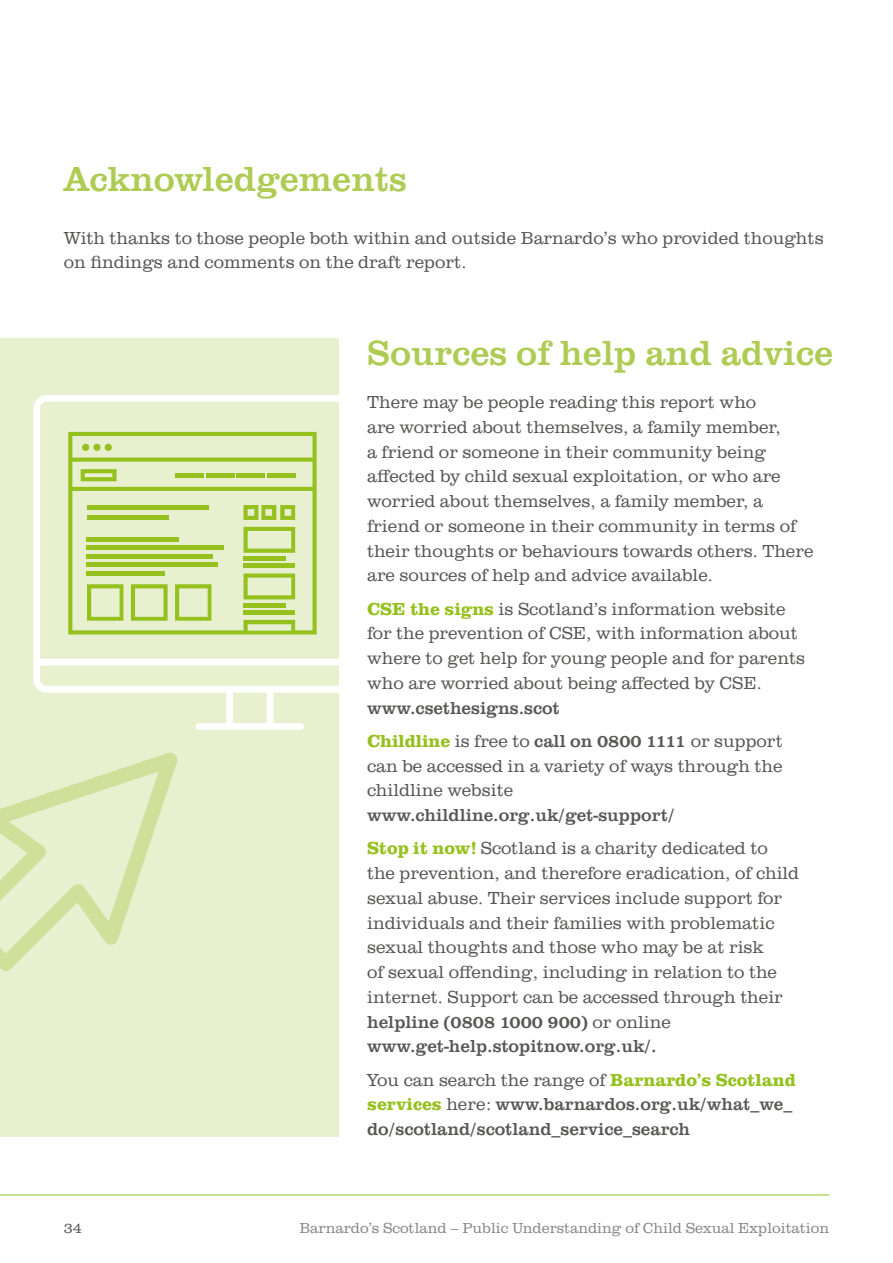
<style>
.page{position:relative;width:893px;height:1263px;background:#fff}
.page>*{position:absolute;margin:0;border:0;box-sizing:border-box;transform-origin:0 0}
.t1{font:36px "URW Clarendon TOT";color:#aecc53}
.t2{font:300 18px/24.8px "URW Clarendon TOT";color:#575756}
.t3{font:18px/33.3px "URW Clarendon TOT";color:#575756}
.t4{font:300 15px "URW Clarendon TOT";color:#878787}
.t5{font:300 15px "URW Clarendon TOT";color:#575756}
.s1{font-weight:700;color:#95c11f}
.s2{font-weight:300}
.s3{font-weight:400}
</style>
<div class="page">
<hr style="left:0;top:1194px;width:829px;height:1px;background:#95c11f">
<div style="left:0;top:338px;width:338px;height:799px;background:#e8f0d0"></div>
<svg style="left:33px;top:395px;width:306px;height:335px"></svg>
<svg style="left:0;top:752px;width:178px;height:219px"></svg>
<svg style="left:68px;top:432px;width:249px;height:202px"></svg>
<hr style="left:87px;top:505px;width:122px;height:4px;background:#95c11f">
<hr style="left:87px;top:516px;width:82px;height:4px;background:#95c11f">
<hr style="left:86px;top:537px;width:93px;height:4px;background:#95c11f">
<hr style="left:86px;top:554px;width:127px;height:4px;background:#95c11f">
<hr style="left:86px;top:563px;width:132px;height:4px;background:#95c11f">
<hr style="left:86px;top:571px;width:79px;height:4px;background:#95c11f">
<hr style="left:86px;top:546px;width:138px;height:4px;background:#95c11f">
<svg style="left:244px;top:505px;width:51px;height:15px"></svg>
<svg style="left:244px;top:527px;width:51px;height:26px"></svg>
<hr style="left:244px;top:556px;width:42px;height:4px;background:#95c11f">
<hr style="left:244px;top:563px;width:51px;height:4px;background:#95c11f">
<svg style="left:244px;top:573px;width:51px;height:26px"></svg>
<hr style="left:244px;top:603px;width:42px;height:4px;background:#95c11f">
<hr style="left:244px;top:610px;width:51px;height:4px;background:#95c11f">
<svg style="left:87px;top:584px;width:36px;height:37px"></svg>
<svg style="left:131px;top:584px;width:37px;height:37px"></svg>
<svg style="left:175px;top:584px;width:36px;height:37px"></svg>
<svg style="left:81px;top:469px;width:36px;height:12px"></svg>
<hr style="left:267px;top:473px;width:28px;height:4px;background:#95c11f">
<hr style="left:237px;top:473px;width:28px;height:4px;background:#95c11f">
<hr style="left:206px;top:473px;width:28px;height:4px;background:#95c11f">
<hr style="left:176px;top:473px;width:28px;height:4px;background:#95c11f">
<h1 class="t1" style="left:64px;top:158px;width:345px">Acknowledgements</h1>
<p class="t2" style="left:64px;top:226px;width:761px">With thanks to those people both within and outside Barnardo’s who provided thoughts on findings and comments on the draft report.</p>
<h1 class="t1" style="left:367px;top:332px;width:468px">Sources of help and advice</h1>
<p class="t2" style="left:367px;top:390px;width:448px">There may be people reading this report who<br>are worried about themselves, a family member,<br>a friend or someone in their community being affected by child sexual exploitation, or who are worried about themselves, a family member, a friend or someone in their community in terms of their thoughts or behaviours towards others. There are sources of help and advice available.</p>
<p class="t2" style="left:367px;top:597px;width:440px"><span class="s1">CSE the signs</span> is Scotland’s information website for the prevention of CSE, with information about where to get help for young people and for parents who are worried about being affected by CSE.</p>
<p class="t3" style="left:367px;top:691px;width:417px">www.csethesigns.scot<br><span class="s1">Childline</span> <span class="s2">is free to</span> call on 0800 1111 <span class="s2">or support</span></p>
<p class="t2" style="left:367px;top:754px;width:417px">can be accessed in a variety of ways through the childline website</p>
<p class="t3" style="left:367px;top:799px;width:402px">www.childline.org.uk/get-support/<br><span class="s1">Stop it now!</span> <span class="s2">Scotland is a charity dedicated to</span></p>
<p class="t2" style="left:367px;top:861px;width:434px">the prevention, and therefore eradication, of child sexual abuse. Their services include support for individuals and their families with problematic sexual thoughts and those who may be at risk<br>of sexual offending, including in relation to the internet. Support can be accessed through their <span class="s3">helpline (0808 1000 900)</span> or online <span class="s3">www.get-help.stopitnow.org.uk/.</span></p>
<p class="t3" style="left:367px;top:1067px;width:430px;line-height:24.8px"><span class="s2">You can search the range of</span> <span class="s1">Barnardo’s Scotland services</span> <span class="s2">here:</span> www.barnardos.org.uk/what_we_ do/scotland/scotland_service_search</p>
<p class="t5" style="left:64px;top:1219px;width:20px">34</p>
<p class="t4" style="left:300px;top:1219px;width:531px">Barnardo’s Scotland – Public Understanding of Child Sexual Exploitation</p>
</div>
